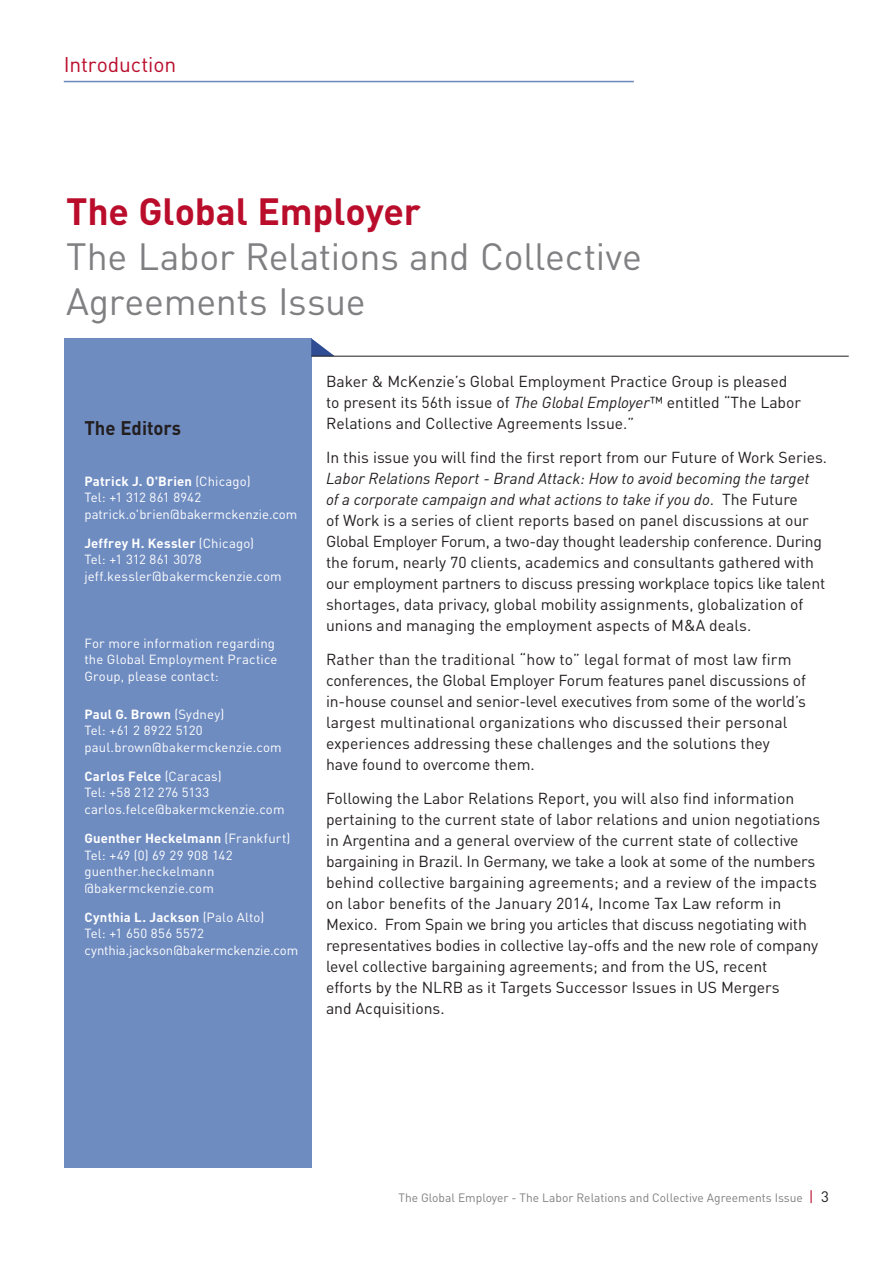
<style>
.page{position:relative;width:893px;height:1263px;background:#fff}
.page>*{position:absolute;margin:0;border:0;box-sizing:border-box;transform-origin:0 0}
.t1{font:37.5px/45px "DINOT";letter-spacing:-.01em;color:#808083}
.t2{font:21px "DINOT";letter-spacing:-.01em;color:#ba0d2b}
.box_text{font:700 19.5px "DINOT";color:#231f20;scale:.95 1}
.Body_Copy{font:15.75px/21px "DINOT";color:#231f20}
.box_text-2{font:13.2px/16.5px "DINOT";letter-spacing:.01em;color:#fff}
.box_text-3{font:13.2px/16.5px "DINOT";letter-spacing:-.01em;color:#fff}
.t3{font:12px "DINOT";color:#808083}
.s1{font-weight:700;color:#ba0d2b}
.s2{font-weight:700}
.s3{font-style:italic}
.s4{font-size:15px;color:#ba0d2b}
.s5{font-size:15px;color:#231f20}
</style>
<div class="page">
<hr style="left:64px;top:81px;width:570px;height:1px;background:#6b89bb">
<div style="left:64px;top:338px;width:247px;height:829px;background:#6f8cc1"></div>
<svg style="left:311px;top:338px;width:24px;height:18px"></svg>
<hr style="left:311px;top:356px;width:538px;height:1px;background:#231f20">
<p class="t2" style="left:64px;top:50px;width:114px">Introduction</p>
<p class="t1" style="left:66px;top:187px;width:577px"><span class="s1">The Global Employer<br></span>The Labor Relations and Collective<br>Agreements Issue</p>
<p class="box_text" style="left:84px;top:415px;width:103px">The Editors</p>
<p class="box_text-2" style="left:84px;top:472px;width:215px"><span class="s2">Patrick J. O'Brien</span> (Chicago)<br>Tel: +1 312 861 8942 patrick.o'brien@bakermckenzie.com</p>
<p class="box_text-2" style="left:84px;top:534px;width:199px"><span class="s2">Jeffrey H. Kessler</span> (Chicago)<br>Tel: +1 312 861 3078 jeff.kessler@bakermckenzie.com</p>
<p class="box_text-2" style="left:84px;top:634px;width:195px">For more information regarding the Global Employment Practice<br>Group, please contact:</p>
<p class="box_text-2" style="left:84px;top:705px;width:199px"><span class="s2">Paul G. Brown</span> (Sydney)<br>Tel: +61 2 8922 5120 paul.brown@bakermckenzie.com</p>
<p class="box_text-2" style="left:84px;top:767px;width:202px"><span class="s2">Carlos Felce</span> (Caracas)<br>Tel: +58 212 276 5133 carlos.felce@bakermckenzie.com</p>
<p class="box_text-2" style="left:84px;top:830px;width:208px"><span class="s2">Guenther Heckelmann</span> (Frankfurt)<br>Tel: +49 (0) 69 29 908 142 guenther.heckelmann @bakermckenzie.com</p>
<p class="box_text-3" style="left:84px;top:908px;width:215px"><span class="s2">Cynthia L. Jackson</span> (Palo Alto)<br>Tel: +1 650 856 5572 cynthia.jackson@bakermckenzie.com</p>
<p class="Body_Copy" style="left:326px;top:370px;width:477px">Baker &amp; McKenzie’s Global Employment Practice Group is pleased to present its 56th issue of <span class="s3">The Global Employer</span>™ entitled “The Labor<br>Relations and Collective Agreements Issue.”</p>
<p class="Body_Copy" style="left:326px;top:446px;width:503px">In this issue you will find the first report from our Future of Work Series.<br><span class="s3">Labor Relations Report - Brand Attack: How to avoid becoming the target<br>of a corporate campaign and what actions to take if you do</span>. The Future<br>of Work is a series of client reports based on panel discussions at our Global Employer Forum, a two-day thought leadership conference. During the forum, nearly 70 clients, academics and consultants gathered with our employment partners to discuss pressing workplace topics like talent shortages, data privacy, global mobility assignments, globalization of unions and managing the employment aspects of M&amp;A deals.</p>
<p class="Body_Copy" style="left:326px;top:648px;width:481px">Rather than the traditional “how to” legal format of most law firm conferences, the Global Employer Forum features panel discussions of in-house counsel and senior-level executives from some of the world’s largest multinational organizations who discussed their personal experiences addressing these challenges and the solutions they have found to overcome them.</p>
<p class="Body_Copy" style="left:326px;top:787px;width:496px">Following the Labor Relations Report, you will also find information pertaining to the current state of labor relations and union negotiations in Argentina and a general overview of the current state of collective bargaining in Brazil. In Germany, we take a look at some of the numbers behind collective bargaining agreements; and a review of the impacts on labor benefits of the January 2014, Income Tax Law reform in Mexico. From Spain we bring you articles that discuss negotiating with representatives bodies in collective lay-offs and the new role of company level collective bargaining agreements; and from the US, recent<br>efforts by the NLRB as it Targets Successor Issues in US Mergers<br>and Acquisitions.</p>
<p class="t3" style="left:398px;top:1190px;width:432px">The Global Employer - The Labor Relations and Collective Agreements Issue <span class="s4">|</span> <span class="s5">3</span></p>
</div>
